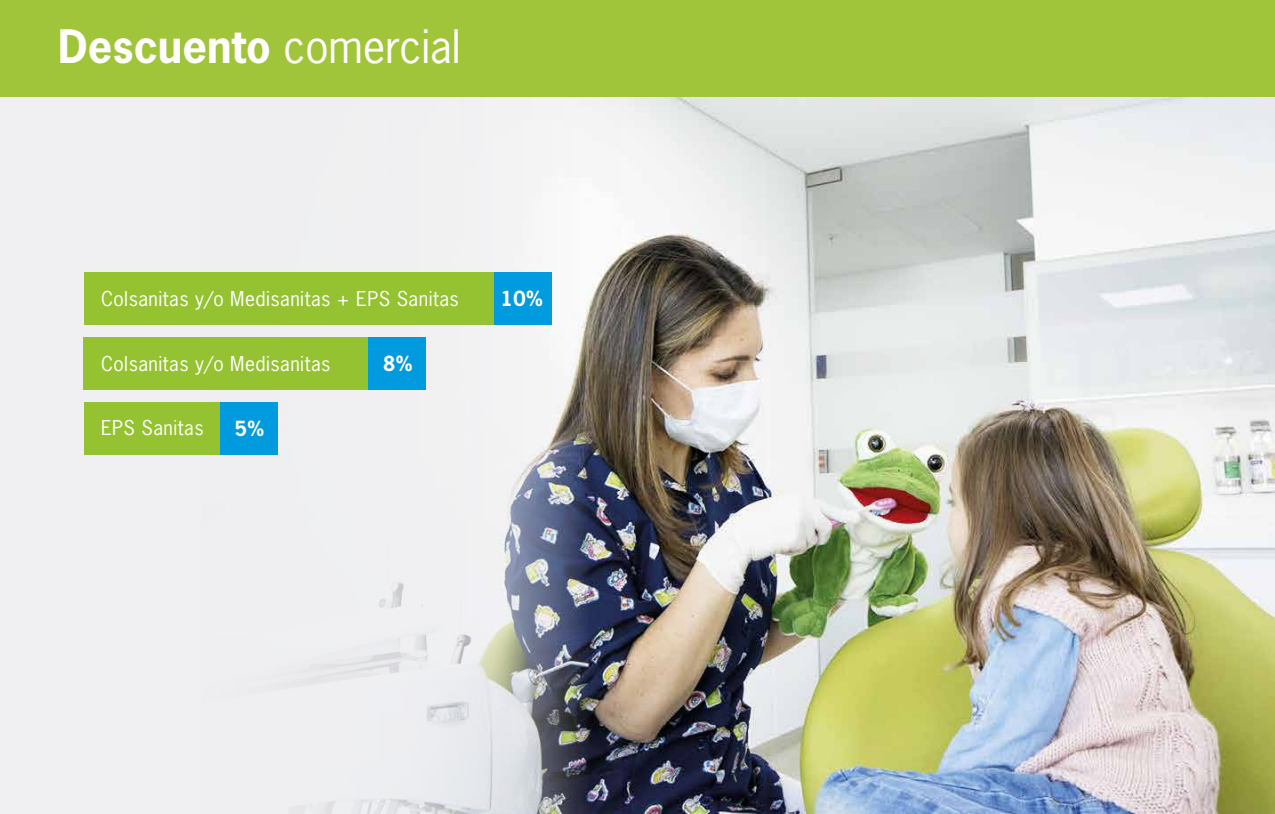
<style>
.page{position:relative;width:1275px;height:814px;background:#fff}
.page>*{position:absolute;margin:0;border:0;box-sizing:border-box;transform-origin:0 0}
.t1{font:700 43.4px "News Gothic Std";color:#fff}
.t2{font:700 19.6px "News Gothic Std";color:#fff}
.t3{font:19.25px "News Gothic Std";letter-spacing:.025em;color:#fff}
.s1{font-weight:400}
</style>
<div class="page">
<img style="left:621px;top:96px;width:653px;height:717px">
<svg style="left:0;top:96px;width:621px;height:717px"></svg>
<div style="left:0;top:0;width:1274px;height:96px;background:#a1c53a"></div>
<div style="left:493px;top:272px;width:58px;height:52px;background:#009adf"></div>
<div style="left:84px;top:272px;width:409px;height:52px;background:#95c230"></div>
<div style="left:368px;top:338px;width:58px;height:52px;background:#009adf"></div>
<div style="left:84px;top:338px;width:284px;height:52px;background:#95c230"></div>
<div style="left:219px;top:402px;width:58px;height:52px;background:#009adf"></div>
<div style="left:84px;top:402px;width:135px;height:52px;background:#95c230"></div>
<h1 class="t1" style="left:58px;top:17px;width:404px">Descuento <span class="s1">comercial</span></h1>
<p class="t3" style="left:101px;top:286px;width:359px">Colsanitas y/o Medisanitas + EPS Sanitas</p>
<p class="t2" style="left:500px;top:285px;width:44px">10%</p>
<p class="t3" style="left:101px;top:351px;width:231px">Colsanitas y/o Medisanitas</p>
<p class="t2" style="left:383px;top:351px;width:31px">8%</p>
<p class="t3" style="left:101px;top:416px;width:104px">EPS Sanitas</p>
<p class="t2" style="left:235px;top:415px;width:31px">5%</p>
</div>
